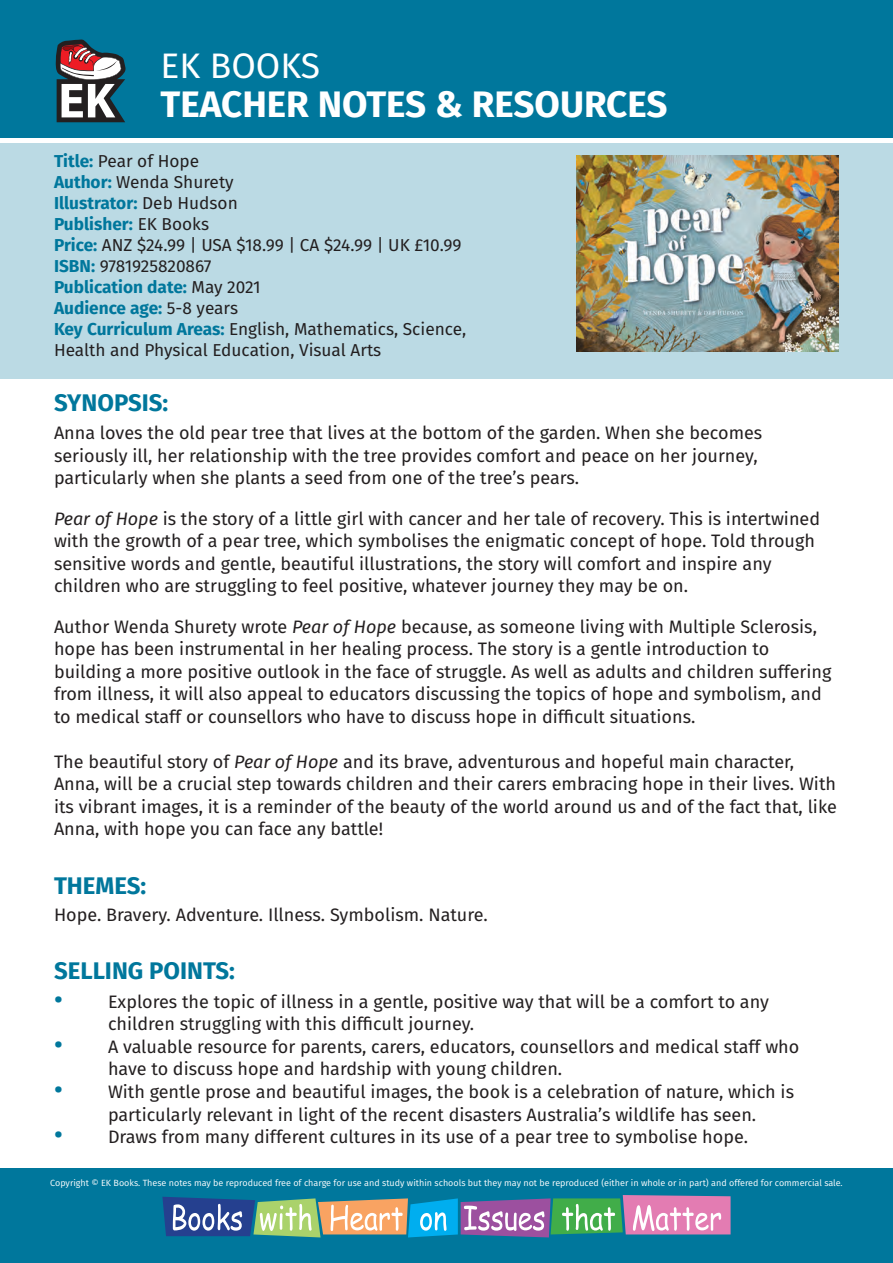
<style>
.page{position:relative;width:893px;height:1263px;background:#fff}
.page>*{position:absolute;margin:0;border:0;box-sizing:border-box;transform-origin:0 0}
.t1{font:700 36.9px "Fira Sans";color:#fff}
.t2{font:35.4px "Fira Sans";color:#fff}
.t3{font:700 24px "Fira Sans";color:#00779c}
.t4{font:18px/22.5px "Fira Sans";color:#231f20}
.t5{font:17.25px "Fira Sans";color:#231f20}
.t6{font:700 17.25px "Fira Sans";color:#00779c}
.t7{font:9px "Fira Sans";color:#fff}
.s1{font-weight:700;color:#00779c}
.s2{font-weight:400;color:#231f20}
.s3{font-style:italic}
.s4{font-family:"Montserrat";font-weight:900;font-size:24px;color:#00779c}
</style>
<div class="page">
<div style="left:0;top:0;width:893px;height:137px;background:#00779c"></div>
<div style="left:0;top:143px;width:893px;height:235px;background:#bbdae4"></div>
<div style="left:0;top:1168px;width:893px;height:95px;background:#00779c"></div>
<svg style="left:56px;top:40px;width:70px;height:82px"></svg>
<svg style="left:162px;top:1195px;width:569px;height:42px"></svg>
<img style="left:577px;top:155px;width:262px;height:197px">
<p class="t2" style="left:161px;top:39px;width:161px">EK BOOKS</p>
<p class="t1" style="left:161px;top:73px;width:508px">TEACHER NOTES &amp; RESOURCES</p>
<p class="t5" style="left:54px;top:148px;width:147px"><span class="s1">Title:</span> Pear of Hope</p>
<p class="t5" style="left:54px;top:169px;width:181px"><span class="s1">Author:</span> Wenda Shurety</p>
<p class="t6" style="left:54px;top:189px;width:185px">Illustrator: <span class="s2">Deb Hudson</span></p>
<p class="t6" style="left:54px;top:210px;width:157px">Publisher: <span class="s2">EK Books</span></p>
<p class="t5" style="left:54px;top:232px;width:409px"><span class="s1">Price:</span> ANZ $24.99 | USA $18.99 | CA $24.99 | UK £10.99</p>
<p class="t5" style="left:54px;top:253px;width:159px"><span class="s1">ISBN:</span> 9781925820867</p>
<p class="t6" style="left:54px;top:273px;width:208px">Publication date: <span class="s2">May 2021</span></p>
<p class="t6" style="left:54px;top:294px;width:186px">Audience age: <span class="s2">5-8 years</span></p>
<p class="t5" style="left:54px;top:316px;width:414px"><span class="s1">Key Curriculum Areas:</span> English, Mathematics, Science,</p>
<p class="t5" style="left:54px;top:337px;width:329px">Health and Physical Education, Visual Arts</p>
<p class="t3" style="left:54px;top:382px;width:116px">SYNOPSIS:</p>
<p class="t4" style="left:54px;top:421px;width:710px">Anna loves the old pear tree that lives at the bottom of the garden. When she becomes seriously ill, her relationship with the tree provides comfort and peace on her journey, particularly when she plants a seed from one of the tree’s pears.</p>
<p class="t4" style="left:54px;top:507px;width:768px"><span class="s3">Pear of Hope</span> is the story of a little girl with cancer and her tale of recovery. This is intertwined with the growth of a pear tree, which symbolises the enigmatic concept of hope. Told through sensitive words and gentle, beautiful illustrations, the story will comfort and inspire any children who are struggling to feel positive, whatever journey they may be on.</p>
<p class="t4" style="left:54px;top:615px;width:779px">Author Wenda Shurety wrote <span class="s3">Pear of Hope</span> because, as someone living with Multiple Sclerosis, hope has been instrumental in her healing process. The story is a gentle introduction to building a more positive outlook in the face of struggle. As well as adults and children suffering from illness, it will also appeal to educators discussing the topics of hope and symbolism, and to medical staff or counsellors who have to discuss hope in difficult situations.</p>
<p class="t4" style="left:54px;top:750px;width:784px">The beautiful story of <span class="s3">Pear of Hope</span> and its brave, adventurous and hopeful main character, Anna, will be a crucial step towards children and their carers embracing hope in their lives. With its vibrant images, it is a reminder of the beauty of the world around us and of the fact that, like Anna, with hope you can face any battle!</p>
<p class="t3" style="left:54px;top:865px;width:94px">THEMES:</p>
<p class="t4" style="left:54px;top:903px;width:435px">Hope. Bravery. Adventure. Illness. Symbolism. Nature.</p>
<p class="t3" style="left:54px;top:951px;width:182px">SELLING POINTS:</p>
<p class="t4" style="left:108px;top:990px;width:662px;text-indent:-54px"><span class="s4">·</span> Explores the topic of illness in a gentle, positive way that will be a comfort to any children struggling with this difficult journey.</p>
<p class="t4" style="left:108px;top:1035px;width:693px;text-indent:-54px"><span class="s4">·</span> A valuable resource for parents, carers, educators, counsellors and medical staff who have to discuss hope and hardship with young children.</p>
<p class="t4" style="left:108px;top:1080px;width:688px;text-indent:-54px"><span class="s4">·</span> With gentle prose and beautiful images, the book is a celebration of nature, which is particularly relevant in light of the recent disasters Australia’s wildlife has seen.</p>
<p class="t4" style="left:54px;top:1125px;width:695px"><span class="s4">·</span> Draws from many different cultures in its use of a pear tree to symbolise hope.</p>
<p class="t7" style="left:50px;top:1176px;width:794px">Copyright © EK Books. These notes may be reproduced free of charge for use and study within schools but they may not be reproduced (either in whole or in part) and offered for commercial sale.</p>
</div>
